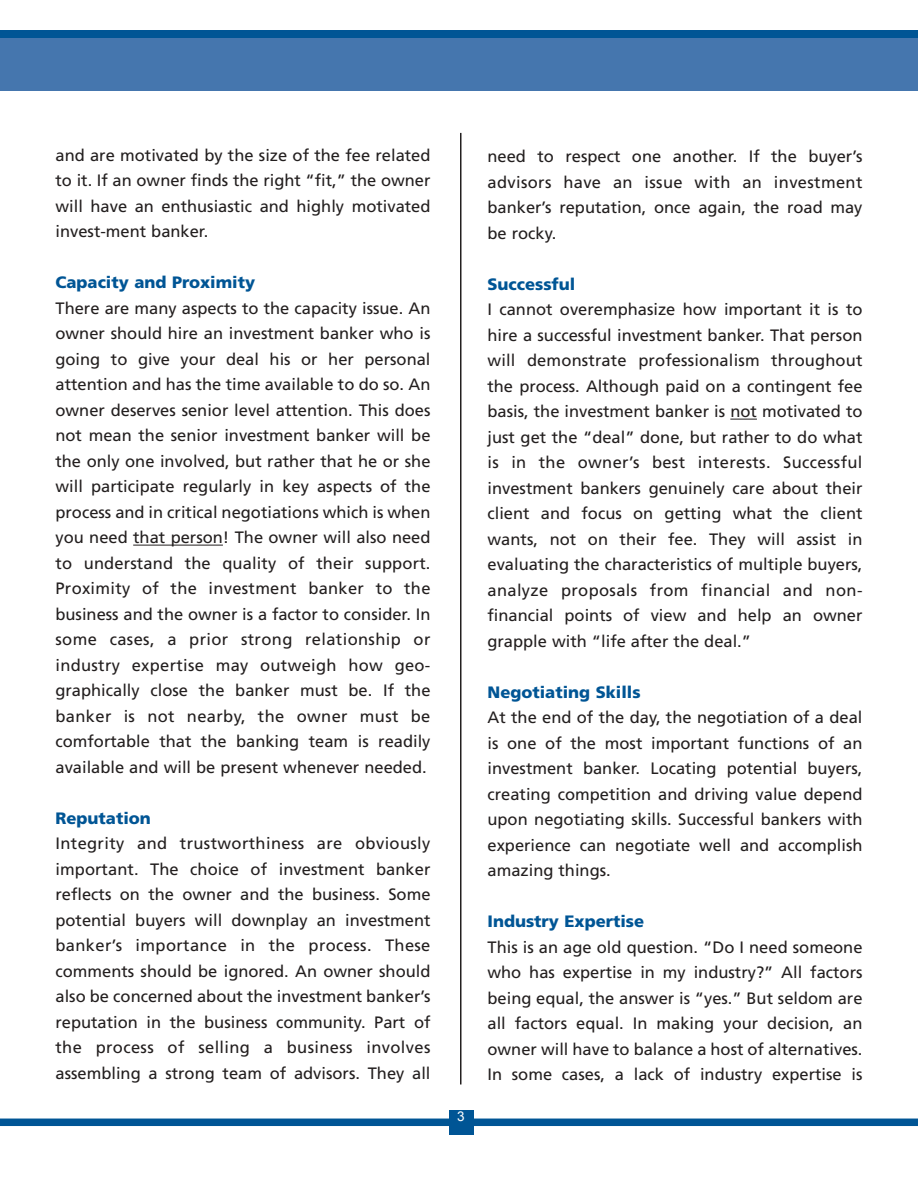
<style>
.page{position:relative;width:918px;height:1188px;background:#fff}
.page>*{position:absolute;margin:0;border:0;box-sizing:border-box;transform-origin:0 0}
.t1{font:16.5px/25.5px "Frutiger";color:#231f1f;text-align:justify}
.t2{font:900 16.5px "Frutiger";color:#005595}
.t3{font:13.5px "Arial";color:#fff}
</style>
<div class="page">
<div style="left:0;top:30px;width:918px;height:52px;background:#005595"></div>
<div style="left:0;top:38px;width:918px;height:52px;background:#4576ae"></div>
<hr style="left:133px;top:545px;width:90px;height:1px;background:#231f1f">
<hr style="left:460px;top:133px;width:2px;height:951px;background:#231f1f">
<svg style="left:730px;top:419px;width:27px;height:1px"></svg>
<div style="left:0;top:1119px;width:918px;height:7px;background:#005595"></div>
<div style="left:449px;top:1110px;width:24px;height:24px;background:#005595"></div>
<p class="t1" style="left:56px;top:144px;width:377px">and are motivated by the size of the fee related to it. If an owner finds the right “fit,” the owner will have an enthusiastic and highly motivated invest-ment banker.</p>
<p class="t2" style="left:56px;top:276px;width:201px">Capacity and Proximity</p>
<p class="t1" style="left:56px;top:297px;width:377px">There are many aspects to the capacity issue. An owner should hire an investment banker who is going to give your deal his or her personal attention and has the time available to do so. An owner deserves senior level attention. This does not mean the senior investment banker will be the only one involved, but rather that he or she will participate regularly in key aspects of the process and in critical negotiations which is when you need that person! The owner will also need to understand the quality of their support.<br>Proximity of the investment banker to the business and the owner is a factor to consider. In some cases, a prior strong relationship or industry expertise may outweigh how geo&shy;graphically close the banker must be. If the banker is not nearby, the owner must be comfortable that the banking team is readily available and will be present whenever needed.</p>
<p class="t2" style="left:56px;top:812px;width:97px">Reputation</p>
<p class="t1" style="left:56px;top:832px;width:377px">Integrity and trustworthiness are obviously important. The choice of investment banker reflects on the owner and the business. Some potential buyers will downplay an investment banker’s importance in the process. These comments should be ignored. An owner should also be concerned about the investment banker’s reputation in the business community. Part of the process of selling a business involves assembling a strong team of advisors. They all</p>
<p class="t3" style="left:457px;top:1109px;width:9px">3</p>
<p class="t1" style="left:488px;top:145px;width:377px">need to respect one another. If the buyer’s advisors have an issue with an investment banker’s reputation, once again, the road may be rocky.</p>
<p class="t2" style="left:488px;top:278px;width:89px">Successful</p>
<p class="t1" style="left:488px;top:298px;width:377px">I cannot overemphasize how important it is to hire a successful investment banker. That person will demonstrate professionalism throughout the process. Although paid on a contingent fee basis, the investment banker is not motivated to just get the “deal” done, but rather to do what is in the owner’s best interests. Successful investment bankers genuinely care about their client and focus on getting what the client wants, not on their fee. They will assist in evaluating the characteristics of multiple buyers, analyze proposals from financial and non&shy;financial points of view and help an owner grapple with “life after the deal.”</p>
<p class="t2" style="left:488px;top:686px;width:155px">Negotiating Skills</p>
<p class="t1" style="left:488px;top:706px;width:377px">At the end of the day, the negotiation of a deal is one of the most important functions of an investment banker. Locating potential buyers, creating competition and driving value depend upon negotiating skills. Successful bankers with experience can negotiate well and accomplish amazing things.</p>
<p class="t2" style="left:488px;top:915px;width:158px">Industry Expertise</p>
<p class="t1" style="left:488px;top:936px;width:377px">This is an age old question. “Do I need someone who has expertise in my industry?” All factors being equal, the answer is “yes.” But seldom are all factors equal. In making your decision, an owner will have to balance a host of alternatives.<br>In some cases, a lack of industry expertise is</p>
</div>
